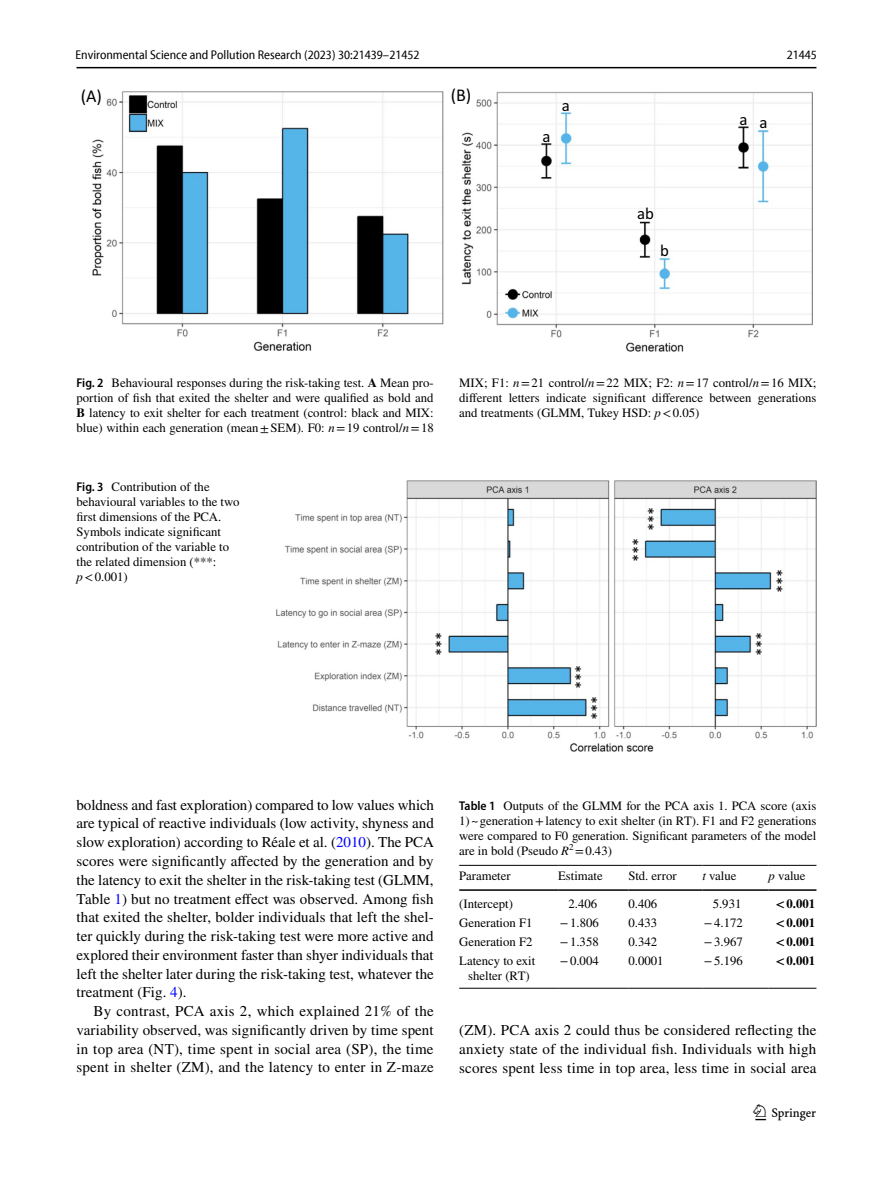
<style>
.page{position:relative;width:893px;height:1187px;background:#fff}
.page>*{position:absolute;margin:0;border:0;box-sizing:border-box;transform-origin:0 0}
.t1{font:22.5px "Springnew Regular 3";color:#000}
.t2{font:18px "Calibri 2";color:#000}
.t3{font:16.8px "Calibri 2";color:#000}
.t4{font:15.9px "Calibri 3";color:#000}
.t5{font:15px/18.8px "STIX";letter-spacing:.015em;color:#000;text-align:justify}
.t6{font:12.75px/15px "STIX";color:#000;text-align:justify}
.t7{font:semi-condensed 12.75px "Myriad Pro Unic";color:#000}
.t8{font:700 12.75px "STIX";color:#000}
.s1{font-family:"Myriad Pro";font-weight:600;font-stretch:semi-condensed}
.s2{font-weight:700}
.s3{font-style:italic}
.s4{color:#00f}
</style>
<div class="page">
<hr style="left:77px;top:67px;width:739px;height:1px;background:#000">
<img style="left:93px;top:92px;width:719px;height:259px">
<img style="left:276px;top:481px;width:540px;height:270px">
<hr style="left:459px;top:864px;width:99px;height:1px;background:#000">
<hr style="left:459px;top:889px;width:99px;height:1px;background:#000">
<hr style="left:558px;top:864px;width:70px;height:1px;background:#000">
<hr style="left:558px;top:889px;width:70px;height:1px;background:#000">
<hr style="left:628px;top:864px;width:74px;height:1px;background:#000">
<hr style="left:628px;top:889px;width:74px;height:1px;background:#000">
<hr style="left:702px;top:864px;width:67px;height:1px;background:#000">
<hr style="left:702px;top:889px;width:67px;height:1px;background:#000">
<hr style="left:769px;top:864px;width:47px;height:1px;background:#000">
<hr style="left:769px;top:889px;width:47px;height:1px;background:#000">
<hr style="left:459px;top:987px;width:99px;height:1px;background:#000">
<hr style="left:558px;top:987px;width:70px;height:1px;background:#000">
<hr style="left:628px;top:987px;width:74px;height:1px;background:#000">
<hr style="left:702px;top:987px;width:67px;height:1px;background:#000">
<hr style="left:769px;top:987px;width:47px;height:1px;background:#000">
<p class="t7" style="left:76px;top:50px;width:346px">Environmental Science and Pollution Research (2023) 30:21439–21452</p>
<p class="t7" style="left:787px;top:50px;width:32px">21445</p>
<h2 class="t2" style="left:81px;top:83px;width:23px">(A)</h2>
<h2 class="t2" style="left:451px;top:83px;width:22px">(B)</h2>
<h3 class="t3" style="left:542px;top:125px;width:10px">a</h3>
<h3 class="t3" style="left:562px;top:94px;width:10px">a</h3>
<h3 class="t3" style="left:637px;top:202px;width:18px">ab</h3>
<h3 class="t3" style="left:660px;top:239px;width:10px">b</h3>
<h3 class="t3" style="left:739px;top:110px;width:29px">a a</h3>
<p class="t6" style="left:77px;top:375px;width:359px"><span class="s1">Fig. 2</span> Behavioural responses during the risk-taking test. <span class="s2">A</span> Mean pro&shy;portion of fish that exited the shelter and were qualified as bold and <span class="s2">B</span> latency to exit shelter for each treatment (control: black and MIX: blue) within each generation (mean±SEM). F0: <span class="s3">n</span>=19 control/<span class="s3">n</span>=18</p>
<p class="t6" style="left:459px;top:375px;width:359px">MIX; F1: <span class="s3">n</span>=21 control/<span class="s3">n</span>=22 MIX; F2: <span class="s3">n</span>=17 control/<span class="s3">n</span>=16 MIX; different letters indicate significant difference between generations and treatments (GLMM, Tukey HSD: <span class="s3">p</span>&lt;0.05)</p>
<p class="t6" style="left:77px;top:479px;width:164px;text-align:left"><span class="s1">Fig. 3</span> Contribution of the behavioural variables to the two first dimensions of the PCA.<br>Symbols indicate significant contribution of the variable to the related dimension (***: <span class="s3">p</span>&lt;0.001)</p>
<p class="t4" style="left:447px;top:632px;width:25px;rotate:90deg">***</p>
<p class="t4" style="left:644px;top:538px;width:25px;rotate:90deg">***</p>
<p class="t4" style="left:659px;top:507px;width:25px;rotate:90deg">***</p>
<p class="t4" style="left:586px;top:664px;width:25px;rotate:90deg">***</p>
<p class="t4" style="left:602px;top:695px;width:25px;rotate:90deg">***</p>
<p class="t4" style="left:788px;top:569px;width:25px;rotate:90deg">***</p>
<p class="t4" style="left:767px;top:632px;width:25px;rotate:90deg">***</p>
<p class="t5" style="left:77px;top:796px;width:359px">boldness and fast exploration) compared to low values which are typical of reactive individuals (low activity, shyness and slow exploration) according to Réale et al. (<span class="s4">2010</span>). The PCA scores were significantly affected by the generation and by the latency to exit the shelter in the risk-taking test (GLMM, Table <span class="s4">1</span>) but no treatment effect was observed. Among fish that exited the shelter, bolder individuals that left the shel&shy;ter quickly during the risk-taking test were more active and explored their environment faster than shyer individuals that left the shelter later during the risk-taking test, whatever the treatment (Fig. <span class="s4">4</span>).</p>
<p class="t5" style="left:77px;top:1002px;width:359px;text-indent:17px">By contrast, PCA axis 2, which explained 21% of the variability observed, was significantly driven by time spent in top area (NT), time spent in social area (SP), the time spent in shelter (ZM), and the latency to enter in Z-maze</p>
<p class="t6" style="left:459px;top:798px;width:359px"><span class="s1">Table 1</span> Outputs of the GLMM for the PCA axis 1. PCA score (axis 1)~generation+latency to exit shelter (in RT). F1 and F2 generations were compared to F0 generation. Significant parameters of the model are in bold (Pseudo <span class="s3">R</span><sup>2</sup> =0.43)</p>
<p class="t6" style="left:459px;top:869px;width:53px">Parameter</p>
<p class="t6" style="left:558px;top:869px;width:46px">Estimate</p>
<p class="t6" style="left:628px;top:869px;width:50px">Std. error</p>
<p class="t6" style="left:702px;top:869px;width:36px"><span class="s3">t</span> value</p>
<p class="t6" style="left:769px;top:869px;width:38px"><span class="s3">p</span> value</p>
<p class="t6" style="left:459px;top:897px;width:55px">(Intercept)</p>
<p class="t6" style="left:569px;top:897px;width:30px">2.406</p>
<p class="t6" style="left:628px;top:897px;width:30px">0.406</p>
<p class="t6" style="left:713px;top:897px;width:30px">5.931</p>
<p class="t8" style="left:775px;top:896px;width:41px">&lt;0.001</p>
<p class="t6" style="left:459px;top:916px;width:75px">Generation F1</p>
<p class="t6" style="left:560px;top:916px;width:41px">−1.806</p>
<p class="t6" style="left:628px;top:916px;width:30px">0.433</p>
<p class="t6" style="left:704px;top:916px;width:41px">−4.172</p>
<p class="t8" style="left:775px;top:915px;width:41px">&lt;0.001</p>
<p class="t6" style="left:459px;top:934px;width:75px">Generation F2</p>
<p class="t6" style="left:560px;top:934px;width:41px">−1.358</p>
<p class="t6" style="left:628px;top:934px;width:30px">0.342</p>
<p class="t6" style="left:704px;top:934px;width:41px">−3.967</p>
<p class="t8" style="left:775px;top:933px;width:41px">&lt;0.001</p>
<p class="t6" style="left:459px;top:953px;width:78px;text-align:center">Latency to exit shelter (RT)</p>
<p class="t6" style="left:560px;top:953px;width:41px">−0.004</p>
<p class="t6" style="left:628px;top:953px;width:37px">0.0001</p>
<p class="t6" style="left:704px;top:953px;width:41px">−5.196</p>
<p class="t8" style="left:775px;top:952px;width:41px">&lt;0.001</p>
<p class="t5" style="left:459px;top:1021px;width:359px">(ZM). PCA axis 2 could thus be considered reflecting the anxiety state of the individual fish. Individuals with high scores spent less time in top area, less time in social area</p>
<h1 class="t1" style="left:755px;top:1104px;width:62px">1 3</h1>
</div>
